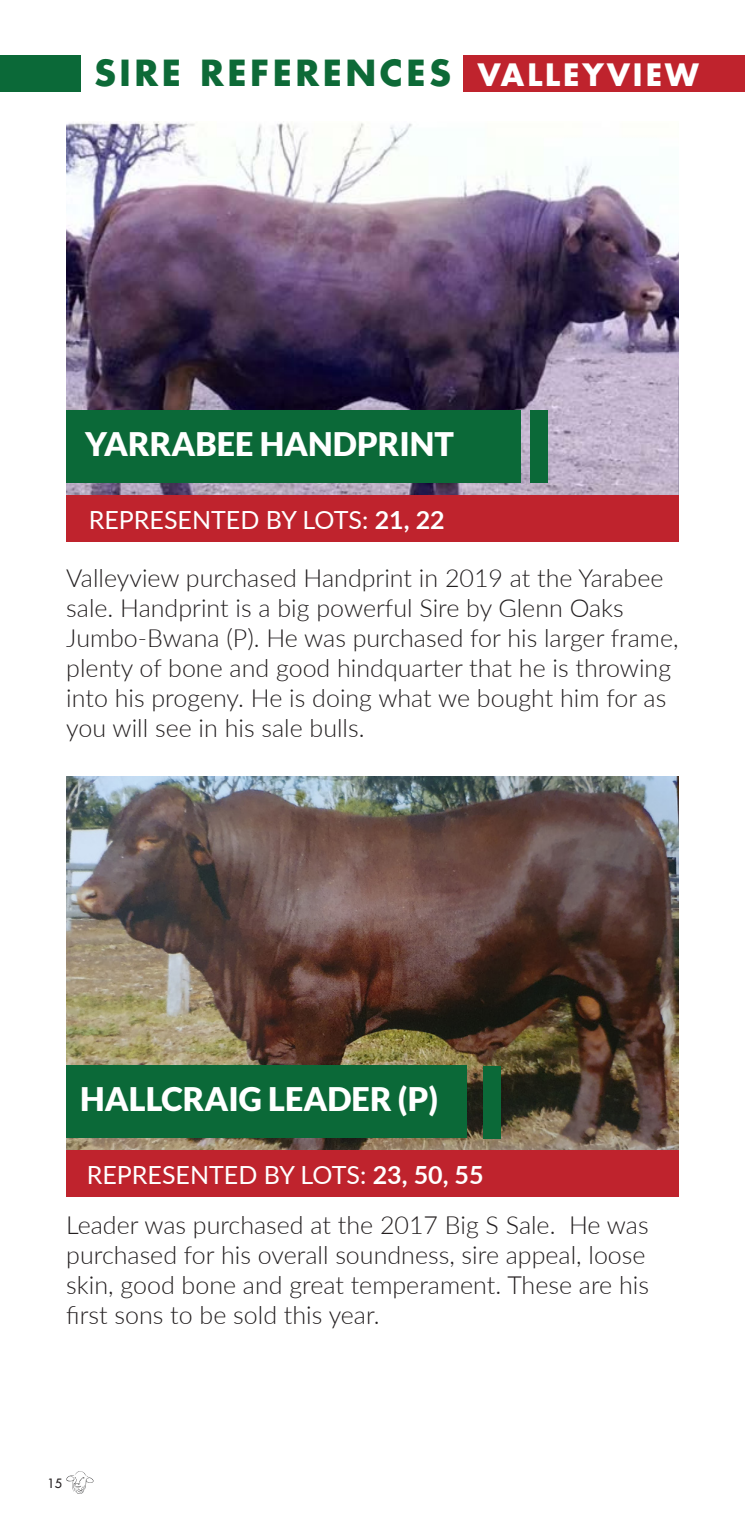
<style>
.page{position:relative;width:745px;height:1531px;background:#fff}
.page>*{position:absolute;margin:0;border:0;box-sizing:border-box;transform-origin:0 0}
.t1{font:700 35px "Futura";letter-spacing:.1em;color:#0d6a37}
.t2{font:900 32.5px "Lato";color:#fff}
.t3{font:700 30px "Futura";letter-spacing:.1em;color:#fff}
.t4{font:300 25px/30px "Lato";color:#231f20}
.t5{font:25px "Lato";color:#fff}
.t6{font:12.5px "Futura";color:#231f20}
.s1{font-weight:700}
</style>
<div class="page">
<svg style="left:66px;top:1471px;width:27px;height:23px"></svg>
<img style="left:66px;top:121px;width:612px;height:374px">
<div style="left:66px;top:495px;width:612px;height:47px;background:#bf232d"></div>
<div style="left:66px;top:410px;width:454px;height:73px;background:#0b6938"></div>
<div style="left:530px;top:410px;width:17px;height:73px;background:#0b6938"></div>
<img style="left:66px;top:776px;width:612px;height:374px">
<div style="left:66px;top:1150px;width:612px;height:46px;background:#bf232d"></div>
<div style="left:66px;top:1065px;width:400px;height:73px;background:#0b6938"></div>
<div style="left:483px;top:1066px;width:17px;height:73px;background:#0b6938"></div>
<div style="left:463px;top:56px;width:281px;height:36px;background:#bf232d"></div>
<div style="left:0;top:56px;width:80px;height:36px;background:#0b6938"></div>
<p class="t1" style="left:94px;top:50px;width:358px">SIRE REFERENCES</p>
<p class="t3" style="left:477px;top:55px;width:222px">VALLEYVIEW</p>
<p class="t2" style="left:85px;top:425px;width:370px">YARRABEE HANDPRINT</p>
<p class="t5" style="left:89px;top:501px;width:357px">REPRESENTED BY LOTS: <span class="s1">21, 22</span></p>
<p class="t4" style="left:66px;top:562px;width:613px">Valleyview purchased Handprint in 2019 at the Yarabee sale. Handprint is a big powerful Sire by Glenn Oaks Jumbo-Bwana (P). He was purchased for his larger frame, plenty of bone and good hindquarter that he is throwing into his progeny. He is doing what we bought him for as you will see in his sale bulls.</p>
<p class="t2" style="left:80px;top:1080px;width:359px">HALLCRAIG LEADER (P)</p>
<p class="t5" style="left:87px;top:1156px;width:398px">REPRESENTED BY LOTS: <span class="s1">23, 50, 55</span></p>
<p class="t4" style="left:66px;top:1209px;width:583px">Leader was purchased at the 2017 Big S Sale. He was purchased for his overall soundness, sire appeal, loose skin, good bone and great temperament. These are his fi rst sons to be sold this year.</p>
<p class="t6" style="left:47px;top:1475px;width:16px">15</p>
</div>
